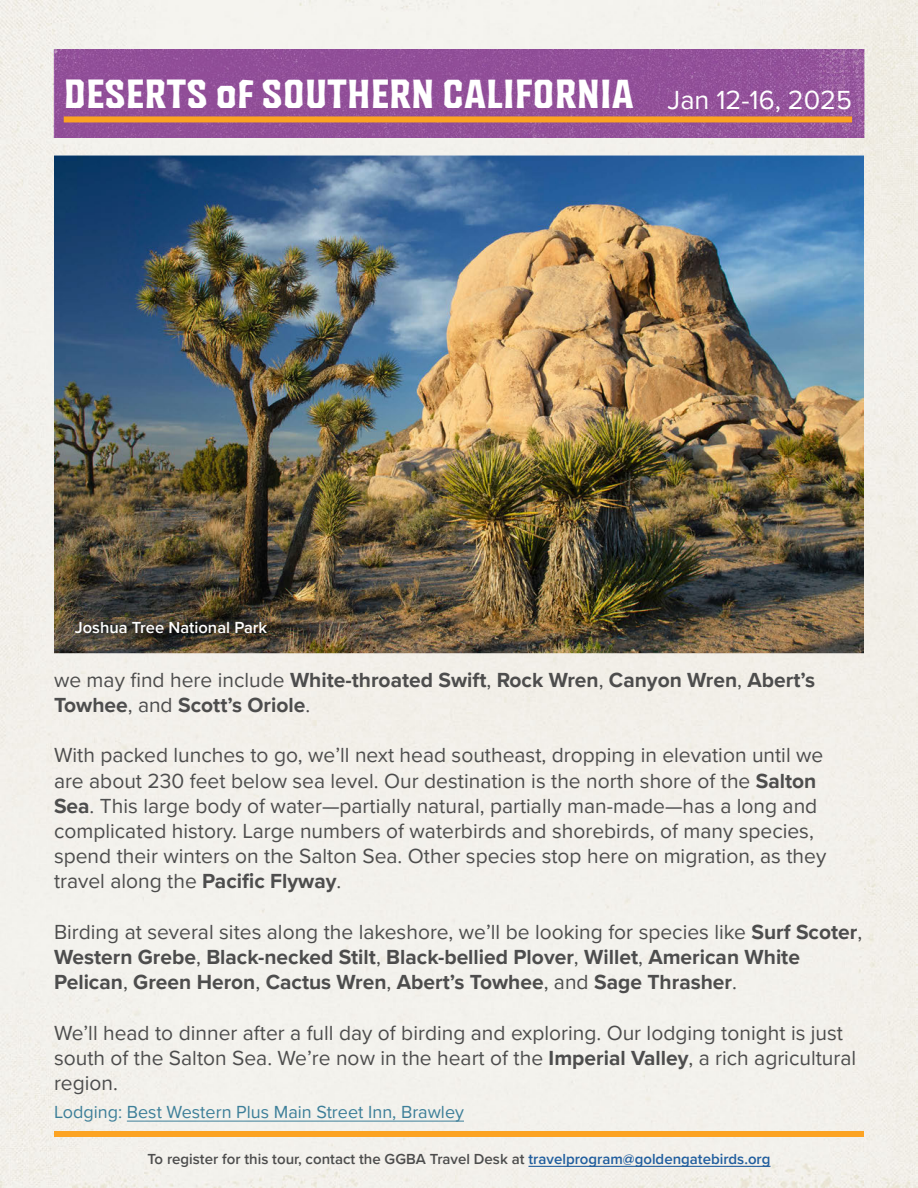
<style>
.page{position:relative;width:918px;height:1188px;background:#f3f1ec}
.page>*{position:absolute;margin:0;border:0;box-sizing:border-box;transform-origin:0 0}
.t1{font:700 40.5px "King Wood";color:#fff}
.t2{font:21px/25.2px "Proxima Nova";color:#4d4d4d}
.t3{font:700 21px/25.2px "Proxima Nova";color:#4d4d4d}
.t4{font:18px "Proxima Nova";color:#3d7f99}
.t5{font:600 16.5px "Proxima Nova";color:#fff}
.t6{font:600 15px "Proxima Nova";color:#4d4d4d}
.s1{font-family:"Proxima Nova";font-weight:400;font-size:27px}
.s2{font-weight:400}
.s3{font-weight:700}
.s4{color:#215e9e}
</style>
<div class="page">
<img style="left:51px;top:50px;width:816px;height:87px">
<div style="left:64px;top:116px;width:788px;height:6px;background:#fca322"></div>
<div style="left:54px;top:1131px;width:810px;height:6px;background:#fca322"></div>
<hr style="left:528px;top:1166px;width:242px;height:1px;background:#215e9e">
<hr style="left:127px;top:1121px;width:337px;height:1px;background:#3d7f99">
<img style="left:54px;top:156px;width:810px;height:497px">
<img style="left:71px;top:617px;width:203px;height:24px">
<h1 class="t1" style="left:64px;top:68px;width:790px">DESERTS of SOUTHERN CALIFORNIA <span class="s1">Jan 12-16, 2025</span></h1>
<p class="t5" style="left:75px;top:615px;width:194px">Joshua Tree National Park</p>
<p class="t3" style="left:54px;top:667px;width:763px"><span class="s2">we may find here include</span> White-throated Swift<span class="s2">,</span> Rock Wren<span class="s2">,</span> Canyon Wren<span class="s2">,</span> Abert’s<br>Towhee<span class="s2">, and</span> Scott’s Oriole<span class="s2">.</span></p>
<p class="t2" style="left:54px;top:742px;width:774px">With packed lunches to go, we’ll next head southeast, dropping in elevation until we are about 230 feet below sea level. Our destination is the north shore of the <span class="s3">Salton Sea</span>. This large body of water—partially natural, partially man-made—has a long and complicated history. Large numbers of waterbirds and shorebirds, of many species, spend their winters on the Salton Sea. Other species stop here on migration, as they travel along the <span class="s3">Pacific Flyway</span>.</p>
<p class="t3" style="left:54px;top:919px;width:810px"><span class="s2">Birding at several sites along the lakeshore, we’ll be looking for species like</span> Surf Scoter<span class="s2">,<br></span>Western Grebe<span class="s2">,</span> Black-necked Stilt<span class="s2">,</span> Black-bellied Plover<span class="s2">,</span> Willet<span class="s2">,</span> American White<br>Pelican<span class="s2">,</span> Green Heron<span class="s2">,</span> Cactus Wren<span class="s2">,</span> Abert’s Towhee<span class="s2">, and</span> Sage Thrasher<span class="s2">.</span></p>
<p class="t2" style="left:54px;top:1019px;width:804px">We’ll head to dinner after a full day of birding and exploring. Our lodging tonight is just south of the Salton Sea. We’re now in the heart of the <span class="s3">Imperial Valley</span>, a rich agricultural region.</p>
<p class="t4" style="left:54px;top:1099px;width:412px">Lodging: Best Western Plus Main Street Inn, Brawley</p>
<p class="t6" style="left:148px;top:1148px;width:625px">To register for this tour, contact the GGBA Travel Desk at <span class="s4">travelprogram@goldengatebirds.org</span></p>
</div>
